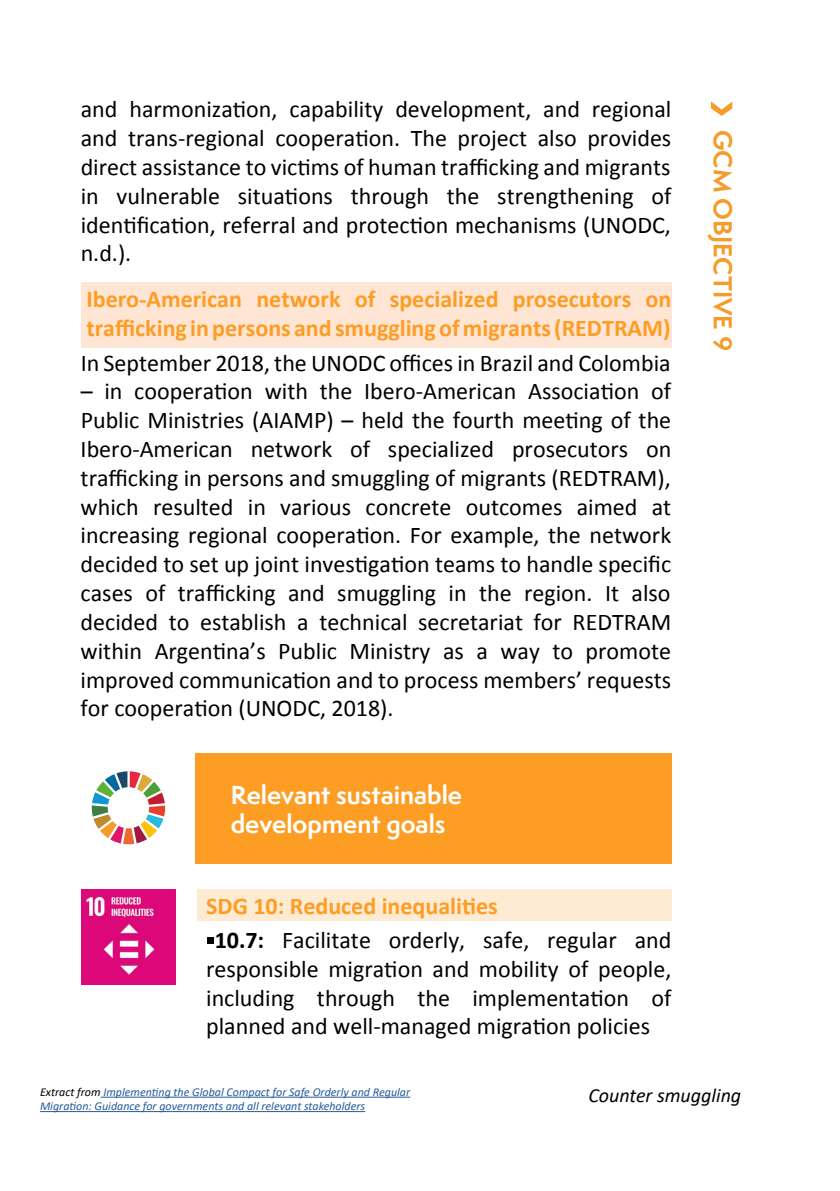
<style>
.page{position:relative;width:840px;height:1191px;background:#fff}
.page>*{position:absolute;margin:0;border:0;box-sizing:border-box;transform-origin:0 0}
.t1{font:24px/28.8px "Calibri";color:#000;text-align:justify}
.t2{font:700 24px/28.8px "Calibri";color:#fd9d24}
.t3{font:700 24px/28.8px "Semplicita Pro";color:#fff}
.t4{font:700 24px "Semplicita Pro";color:#f59c2b}
.t5{font:italic 20px "Calibri";color:#000}
.t6{font:italic 20px "Calibri";color:#020203}
.t7{font:italic 12px/14.4px "Calibri";color:#275b9b}
.s1{font-weight:700;color:#fd9d24}
.s2{font-weight:700}
.s3{font-size:50px}
.s4{color:#000}
</style>
<div class="page">
<div style="left:81px;top:282px;width:590px;height:66px;background:#fee5d4"></div>
<div style="left:195px;top:753px;width:476px;height:110px;background:#fd9d24"></div>
<div style="left:197px;top:889px;width:474px;height:31px;background:#feebd4"></div>
<img style="left:81px;top:889px;width:94px;height:95px">
<svg style="left:207px;top:937px;width:6px;height:6px"></svg>
<svg style="left:92px;top:771px;width:73px;height:73px"></svg>
<hr style="left:101px;top:1096px;width:309px;height:1px;background:#275b9b">
<hr style="left:40px;top:1111px;width:325px;height:1px;background:#275b9b">
<p class="t1" style="left:81px;top:94px;width:592px">and harmonization, capability development, and regional and trans-regional cooperation. The project also provides direct assistance to victims of human trafficking and migrants in vulnerable situations through the strengthening of identification, referral and protection mechanisms (UNODC, n.d.).</p>
<p class="t2" style="left:86px;top:284px;width:586px">Ibero-American network of specialized prosecutors on trafficking inpersons andsmugglingof migrants(REDTRAM)</p>
<p class="t1" style="left:81px;top:347px;width:591px">In September 2018, the UNODC offices in Brazil and Colombia</p>
<p class="t1" style="left:80px;top:376px;width:592px">– in cooperation with the Ibero-American Association of Public Ministries (AIAMP) – held the fourth meeting of the Ibero-American network of specialized prosecutors on trafficking in persons and smuggling of migrants (REDTRAM), which resulted in various concrete outcomes aimed at increasing regional cooperation. For example, the network decided to set up joint investigation teams to handle specific cases of trafficking and smuggling in the region. It also decided to establish a technical secretariat for REDTRAM within Argentina’s Public Ministry as a way to promote improved communication and to process members’ requests for cooperation (UNODC, 2018).</p>
<p class="t3" style="left:231px;top:780px;width:233px">Relevant sustainable development goals</p>
<p class="t1" style="left:214px;top:887px;width:458px;line-height:34.4px;text-indent:-8px"><span class="s1">SDG 10: Reduced inequalities<br></span><span class="s2">10.7:</span> Facilitate orderly, safe, regular and</p>
<p class="t1" style="left:206px;top:953px;width:466px">responsible migration and mobility of people, including through the implementation of planned and well-managed migration policies</p>
<p class="t4" style="left:740px;top:99px;width:253px;rotate:90deg"><span class="s3">›</span> GCM OBJECTIVE 9</p>
<p class="t7" style="left:40px;top:1084px;width:371px"><span class="s4">Extract from</span> Implementing the Global Compact for Safe Orderly and Regular<br>Migration: Guidance for governments and all relevant stakeholders</p>
<p class="t5" style="left:588px;top:1081px;width:154px">Counter smuggling</p>
<p class="t6" style="left:514px;top:1081px;width:154px">Counter sm ggling</p>
</div>
